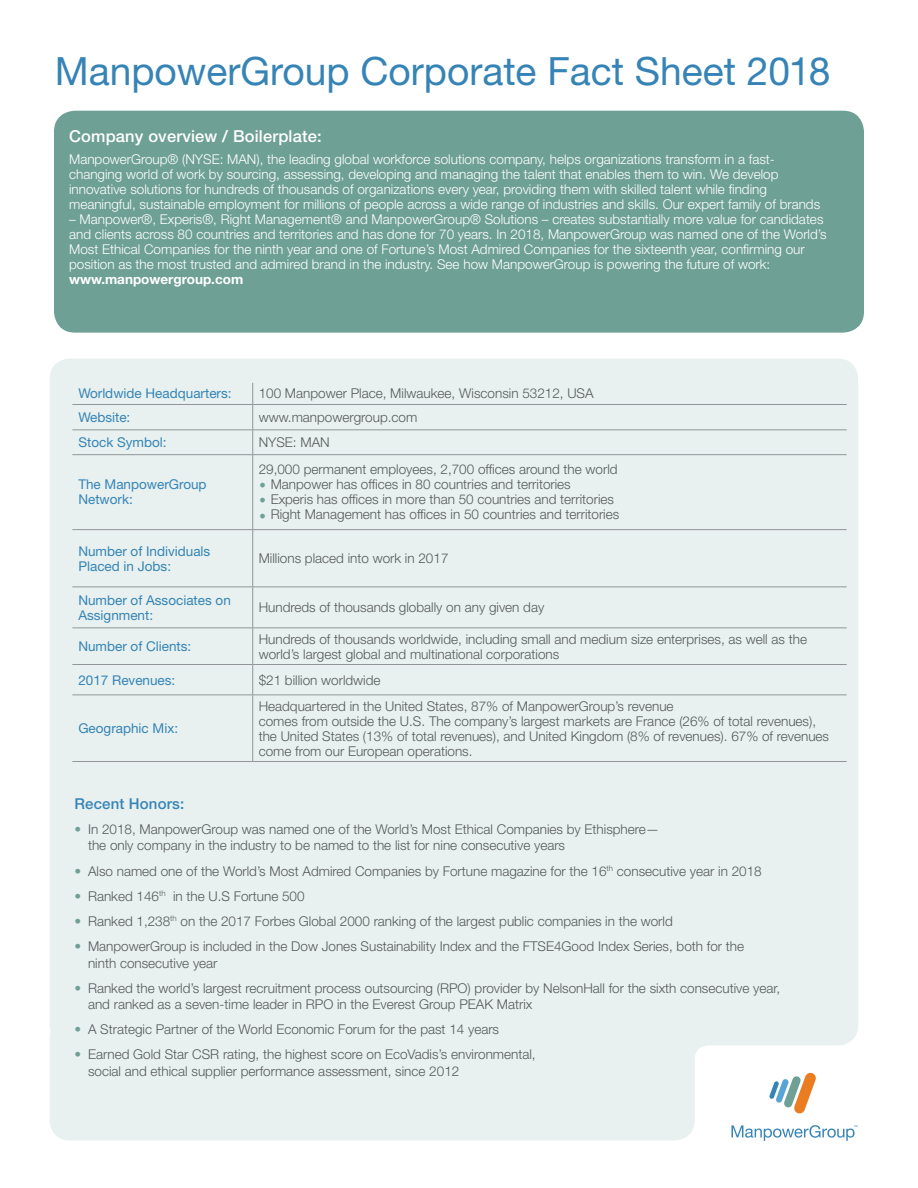
<style>
.page{position:relative;width:918px;height:1188px;background:#fff}
.page>*{position:absolute;margin:0;border:0;box-sizing:border-box;transform-origin:0 0}
.t1{font:39px "Helvetica Neue LT Std";color:#3684b6}
.t2{font:18px "Minion Pro";color:#6ea095}
.t3{font:500 16.5px "Helvetica Neue LT Std";letter-spacing:.01em;color:#fff}
.t4{font:500 15px "Helvetica Neue LT Std";letter-spacing:.01em;color:#3684b6}
.t5{font:300 13.5px/16.5px "Helvetica Neue LT Std";color:#57585a}
.t6{font:300 13.5px/15px "Helvetica Neue LT Std";color:#fff}
.t7{font:13.5px/15px "Helvetica Neue LT Std";color:#3684b6}
.s1{font-weight:700}
.s2{color:#6ea095}
</style>
<div class="page">
<div style="left:50px;top:359px;width:808px;height:781px;background:#e8f1ef"></div>
<div style="left:55px;top:111px;width:808px;height:221px;background:#6ea095;border-radius:20px"></div>
<div style="left:54px;top:111px;width:810px;height:222px;border:2px solid #6ea095;border-radius:20px"></div>
<hr style="left:72px;top:761px;width:181px;height:1px;background:#939598">
<hr style="left:253px;top:761px;width:594px;height:1px;background:#939598">
<hr style="left:72px;top:404px;width:181px;height:1px;background:#939598">
<hr style="left:253px;top:404px;width:594px;height:1px;background:#939598">
<hr style="left:72px;top:430px;width:181px;height:1px;background:#939598">
<hr style="left:253px;top:430px;width:594px;height:1px;background:#939598">
<svg style="left:252px;top:383px;width:1px;height:71px"></svg>
<hr style="left:72px;top:454px;width:181px;height:1px;background:#939598">
<hr style="left:253px;top:454px;width:594px;height:1px;background:#939598">
<hr style="left:252px;top:455px;width:1px;height:74px;background:#939598">
<hr style="left:72px;top:529px;width:181px;height:1px;background:#939598">
<hr style="left:253px;top:529px;width:594px;height:1px;background:#939598">
<hr style="left:252px;top:530px;width:1px;height:57px;background:#939598">
<hr style="left:72px;top:587px;width:181px;height:1px;background:#939598">
<hr style="left:253px;top:587px;width:594px;height:1px;background:#939598">
<hr style="left:252px;top:587px;width:1px;height:41px;background:#939598">
<hr style="left:72px;top:628px;width:181px;height:1px;background:#939598">
<hr style="left:253px;top:628px;width:594px;height:1px;background:#939598">
<hr style="left:252px;top:628px;width:1px;height:36px;background:#939598">
<hr style="left:72px;top:664px;width:181px;height:1px;background:#939598">
<hr style="left:253px;top:664px;width:594px;height:1px;background:#939598">
<hr style="left:252px;top:665px;width:1px;height:30px;background:#939598">
<hr style="left:72px;top:695px;width:181px;height:1px;background:#939598">
<hr style="left:253px;top:695px;width:594px;height:1px;background:#939598">
<hr style="left:252px;top:695px;width:1px;height:66px;background:#939598">
<svg style="left:769px;top:1073px;width:48px;height:41px"></svg>
<svg style="left:731px;top:1125px;width:126px;height:16px"></svg>
<p class="t1" style="left:55px;top:48px;width:777px">ManpowerGroup Corporate Fact Sheet 2018</p>
<p class="t3" style="left:69px;top:126px;width:254px">Company overview / Boilerplate:</p>
<p class="t6" style="left:69px;top:151px;width:753px">ManpowerGroup® (NYSE: MAN), the leading global workforce solutions company, helps organizations transform in a fast&shy;changing world of work by sourcing, assessing, developing and managing the talent that enables them to win. We develop innovative solutions for hundreds of thousands of organizations every year, providing them with skilled talent while finding meaningful, sustainable employment for millions of people across a wide range of industries and skills. Our expert family of brands</p>
<p class="t6" style="left:69px;top:211px;width:759px">– Manpower®, Experis®, Right Management® and ManpowerGroup® Solutions – creates substantially more value for candidates and clients across 80 countries and territories and has done for 70 years. In 2018, ManpowerGroup was named one of the World’s Most Ethical Companies for the ninth year and one of Fortune’s Most Admired Companies for the sixteenth year, confirming our position as the most trusted and admired brand in the industry. See how ManpowerGroup is powering the future of work: <span class="s1">www.manpowergroup.com</span></p>
<p class="t7" style="left:78px;top:386px;width:155px">Worldwide Headquarters:</p>
<p class="t5" style="left:259px;top:385px;width:336px">100 Manpower Place, Milwaukee, Wisconsin 53212, USA</p>
<p class="t7" style="left:78px;top:410px;width:53px">Website:</p>
<p class="t5" style="left:259px;top:409px;width:160px">www.manpowergroup.com</p>
<p class="t7" style="left:78px;top:435px;width:90px">Stock Symbol:</p>
<p class="t5" style="left:259px;top:434px;width:73px">NYSE: MAN</p>
<p class="t7" style="left:78px;top:477px;width:130px">The ManpowerGroup<br>Network:</p>
<p class="t5" style="left:259px;top:461px;width:360px">29,000 permanent employees, 2,700 offices around the world</p>
<p class="t5" style="left:271px;top:476px;width:302px">Manpower has offices in 80 countries and territories</p>
<p class="t5" style="left:271px;top:491px;width:345px">Experis has offices in more than 50 countries and territories</p>
<p class="t5" style="left:271px;top:506px;width:350px">Right Management has offices in 50 countries and territories</p>
<p class="t2" style="left:259px;top:472px;width:9px">•</p>
<p class="t2" style="left:259px;top:487px;width:9px">•</p>
<p class="t2" style="left:259px;top:502px;width:9px">•</p>
<p class="t7" style="left:78px;top:543px;width:134px">Number of Individuals<br>Placed in Jobs:</p>
<p class="t5" style="left:259px;top:550px;width:191px">Millions placed into work in 2017</p>
<p class="t7" style="left:78px;top:592px;width:154px">Number of Associates on<br>Assignment:</p>
<p class="t5" style="left:259px;top:599px;width:287px">Hundreds of thousands globally on any given day</p>
<p class="t7" style="left:78px;top:639px;width:115px">Number of Clients:</p>
<p class="t5" style="left:259px;top:631px;width:550px;line-height:15px">Hundreds of thousands worldwide, including small and medium size enterprises, as well as the world’s largest global and multinational corporations</p>
<p class="t7" style="left:78px;top:672px;width:99px">2017 Revenues:</p>
<p class="t5" style="left:259px;top:671px;width:123px">$21 billion worldwide</p>
<p class="t7" style="left:78px;top:721px;width:101px">Geographic Mix:</p>
<p class="t5" style="left:259px;top:698px;width:572px;line-height:15px">Headquartered in the United States, 87% of ManpowerGroup’s revenue<br>comes from outside the U.S. The company’s largest markets are France (26% of total revenues), the United States (13% of total revenues), and United Kingdom (8% of revenues). 67% of revenues come from our European operations.</p>
<p class="t4" style="left:75px;top:795px;width:111px">Recent Honors:</p>
<p class="t5" style="left:88px;top:821px;width:573px;text-indent:-14px"><span class="s2">•</span> In 2018, ManpowerGroup was named one of the World’s Most Ethical Companies by Ethisphere— the only company in the industry to be named to the list for nine consecutive years</p>
<p class="t5" style="left:75px;top:862px;width:689px"><span class="s2">•</span> Also named one of the World’s Most Admired Companies by Fortune magazine for the 16<sup>th</sup> consecutive year in 2018</p>
<p class="t5" style="left:75px;top:887px;width:232px"><span class="s2">•</span> Ranked 146<sup>th</sup> in the U.S Fortune 500</p>
<p class="t5" style="left:75px;top:913px;width:600px"><span class="s2">•</span> Ranked 1,238<sup>th</sup> on the 2017 Forbes Global 2000 ranking of the largest public companies in the world</p>
<p class="t5" style="left:88px;top:938px;width:658px;text-indent:-14px"><span class="s2">•</span> ManpowerGroup is included in the Dow Jones Sustainability Index and the FTSE4Good Index Series, both for the ninth consecutive year</p>
<p class="t5" style="left:88px;top:979px;width:694px;text-indent:-14px"><span class="s2">•</span> Ranked the world’s largest recruitment process outsourcing (RPO) provider by NelsonHall for the sixth consecutive year, and ranked as a seven-time leader in RPO in the Everest Group PEAK Matrix</p>
<p class="t5" style="left:75px;top:1021px;width:426px"><span class="s2">•</span> A Strategic Partner of the World Economic Forum for the past 14 years</p>
<p class="t5" style="left:88px;top:1046px;width:449px;text-indent:-14px"><span class="s2">•</span> Earned Gold Star CSR rating, the highest score on EcoVadis’s environmental, social and ethical supplier performance assessment, since 2012</p>
</div>
